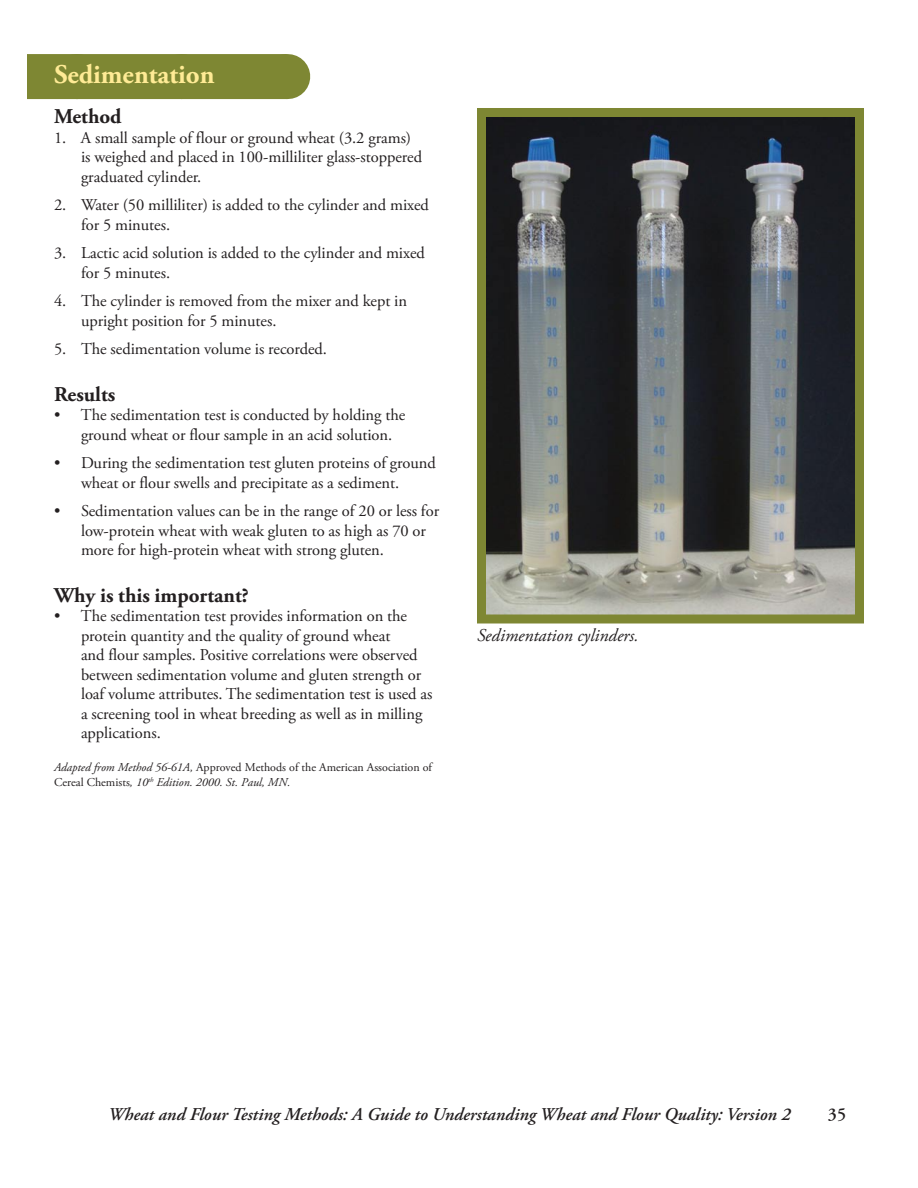
<style>
.page{position:relative;width:918px;height:1188px;background:#fff}
.page>*{position:absolute;margin:0;border:0;box-sizing:border-box;transform-origin:0 0}
.t1{font:700 27px "Adobe Garamond Pro";color:#ffeb95}
.t2{font:700 21px "Adobe Garamond Pro";color:#231f20}
.t3{font:italic 600 18px "Adobe Garamond Pro";color:#231f20}
.t4{font:italic 18px "Adobe Garamond Pro";color:#231f20}
.t5{font:600 18px "Adobe Garamond Pro";color:#231f20}
.t6{font:16.5px/19.5px "Adobe Garamond Pro";letter-spacing:-.005em;color:#231f20}
.t7{font:12px/15px "Adobe Garamond Pro";color:#231f20}
.s1{font-style:italic}
</style>
<div class="page">
<div style="left:27px;top:54px;width:260px;height:45px;background:#7e8733"></div>
<svg style="left:187px;top:54px;width:47px;height:1px"></svg>
<hr style="left:287px;top:54px;width:1px;height:45px;background:#7e8733">
<img style="left:487px;top:118px;width:367px;height:496px">
<div style="left:477px;top:108px;width:387px;height:516px;border:9px solid #7e8733"></div>
<h1 class="t1" style="left:54px;top:58px;width:162px">Sedimentation</h1>
<p class="t2" style="left:54px;top:104px;width:69px">Method</p>
<p class="t6" style="left:81px;top:128px;width:343px;text-indent:-27px">1. A small sample of flour or ground wheat (3.2 grams) is weighed and placed in 100-milliliter glass-stoppered graduated cylinder.</p>
<p class="t6" style="left:81px;top:196px;width:350px;text-indent:-27px">2. Water (50 milliliter) is added to the cylinder and mixed for 5 minutes.</p>
<p class="t6" style="left:81px;top:244px;width:345px;text-indent:-27px">3. Lactic acid solution is added to the cylinder and mixed for 5 minutes.</p>
<p class="t6" style="left:81px;top:292px;width:328px;text-indent:-27px">4. The cylinder is removed from the mixer and kept in upright position for 5 minutes.</p>
<p class="t6" style="left:54px;top:340px;width:275px">5. The sedimentation volume is recorded.</p>
<p class="t2" style="left:54px;top:382px;width:63px">Results</p>
<p class="t6" style="left:81px;top:406px;width:326px;text-indent:-27px">• The sedimentation test is conducted by holding the ground wheat or flour sample in an acid solution.</p>
<p class="t6" style="left:54px;top:454px;width:383px;text-align:center">• During the sedimentation test gluten proteins of ground wheat or flour swells and precipitate as a sediment.</p>
<p class="t6" style="left:81px;top:502px;width:360px;text-indent:-27px">• Sedimentation values can be in the range of 20 or less for low-protein wheat with weak gluten to as high as 70 or more for high-protein wheat with strong gluten.</p>
<p class="t2" style="left:54px;top:583px;width:196px">Why is this important?</p>
<p class="t6" style="left:81px;top:607px;width:353px;text-indent:-27px">• The sedimentation test provides information on the protein quantity and the quality of ground wheat<br>and flour samples. Positive correlations were observed between sedimentation volume and gluten strength or loaf volume attributes. The sedimentation test is used as a screening tool in wheat breeding as well as in milling applications.</p>
<p class="t7" style="left:54px;top:760px;width:380px"><span class="s1">Adapted from Method 56-61A,</span> Approved Methods of the American Association of<br>Cereal Chemists<span class="s1">, 10</span><sup>th</sup> <span class="s1">Edition. 2000. St. Paul, MN.</span></p>
<p class="t4" style="left:477px;top:624px;width:163px">Sedimentation cylinders.</p>
<p class="t3" style="left:108px;top:1104px;width:684px">Wheat and Flour Testing Methods: A Guide to Understanding Wheat and Flour Quality: Version 2</p>
<p class="t5" style="left:828px;top:1104px;width:18px">35</p>
</div>
